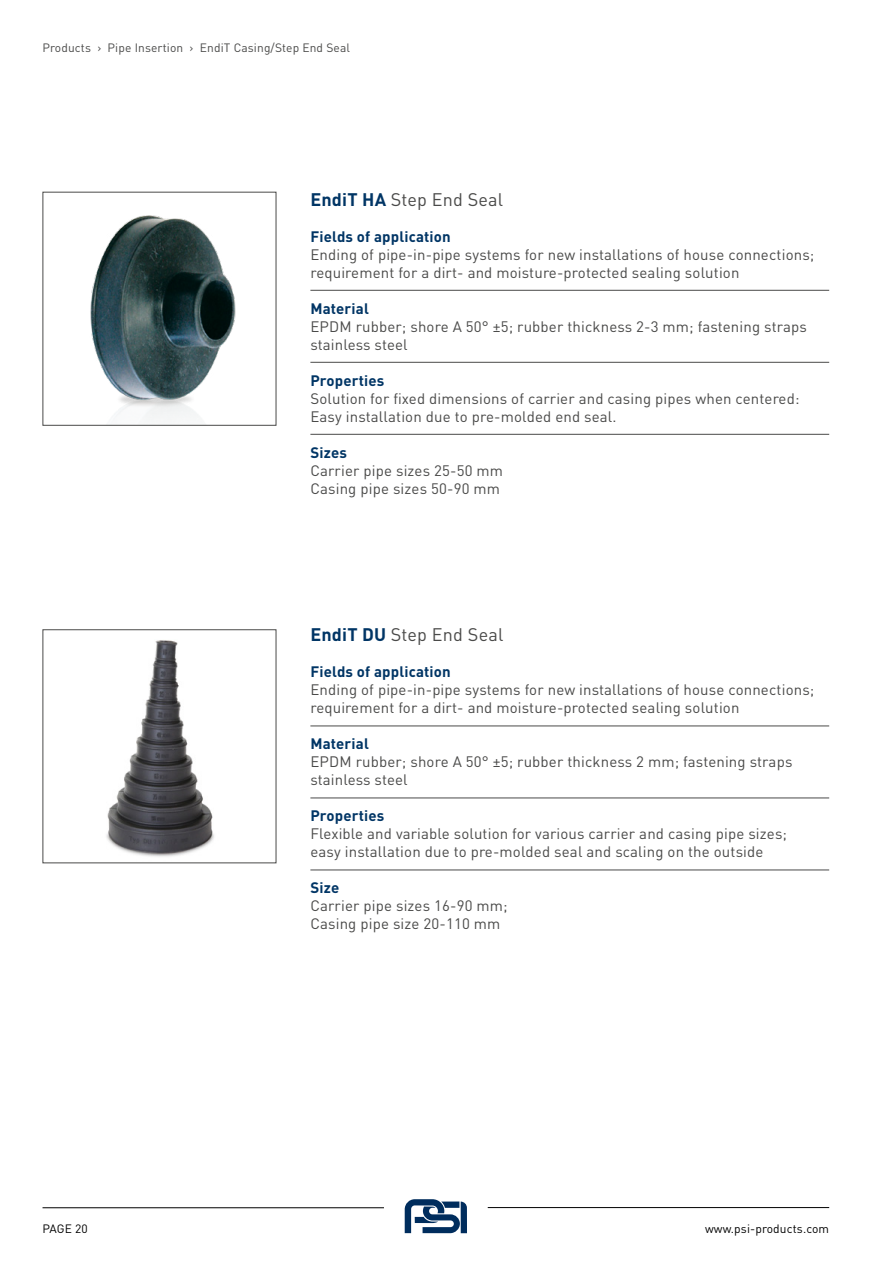
<style>
.page{position:relative;width:893px;height:1263px;background:#fff}
.page>*{position:absolute;margin:0;border:0;box-sizing:border-box;transform-origin:0 0}
.t1{font:18px "DIN Pro";letter-spacing:.01em;color:#4a4a49}
.t2{font:15px/18px "DIN Pro";letter-spacing:.01em;color:#4a4a49}
.t3{font:700 15px "DIN Pro";letter-spacing:.01em;color:#003565}
.t4{font:12px "DIN Pro";letter-spacing:.01em;color:#4a4a49}
.t5{font:12px "DIN Pro";letter-spacing:.01em;color:#000}
.s1{font-weight:700;color:#003565}
</style>
<div class="page">
<svg style="left:405px;top:1199px;width:62px;height:34px"></svg>
<hr style="left:43px;top:1207px;width:341px;height:1px;background:#000">
<hr style="left:488px;top:1207px;width:341px;height:1px;background:#000">
<img style="left:106px;top:640px;width:108px;height:217px">
<img style="left:90px;top:215px;width:146px;height:207px">
<hr style="left:892px;top:64px;width:1px;height:276px;background:#e3e3e3">
<hr style="left:310px;top:290px;width:519px;height:1px;background:#4a4a49">
<hr style="left:310px;top:362px;width:519px;height:1px;background:#4a4a49">
<hr style="left:310px;top:434px;width:519px;height:1px;background:#4a4a49">
<hr style="left:310px;top:725px;width:519px;height:1px;background:#4a4a49">
<hr style="left:310px;top:797px;width:519px;height:1px;background:#4a4a49">
<hr style="left:310px;top:869px;width:519px;height:1px;background:#4a4a49">
<p class="t4" style="left:43px;top:39px;width:309px">Products › Pipe Insertion › EndiT Casing/Step End Seal</p>
<p class="t1" style="left:310px;top:187px;width:194px"><span class="s1">EndiT HA</span> Step End Seal</p>
<p class="t3" style="left:310px;top:226px;width:142px">Fields of application</p>
<p class="t2" style="left:310px;top:244px;width:505px">Ending of pipe-in-pipe systems for new installations of house connections; requirement for a dirt- and moisture-protected sealing solution</p>
<p class="t3" style="left:310px;top:298px;width:60px">Material</p>
<p class="t2" style="left:310px;top:316px;width:498px">EPDM rubber; shore A 50° ±5; rubber thickness 2-3 mm; fastening straps stainless steel</p>
<p class="t3" style="left:310px;top:370px;width:75px">Properties</p>
<p class="t2" style="left:310px;top:388px;width:491px">Solution for fixed dimensions of carrier and casing pipes when centered:<br>Easy installation due to pre-molded end seal.</p>
<p class="t3" style="left:310px;top:442px;width:38px">Sizes</p>
<p class="t2" style="left:310px;top:460px;width:194px">Carrier pipe sizes 25-50 mm<br>Casing pipe sizes 50-90 mm</p>
<p class="t1" style="left:310px;top:622px;width:194px"><span class="s1">EndiT DU</span> Step End Seal</p>
<p class="t3" style="left:310px;top:662px;width:142px">Fields of application</p>
<p class="t2" style="left:310px;top:680px;width:505px">Ending of pipe-in-pipe systems for new installations of house connections; requirement for a dirt- and moisture-protected sealing solution</p>
<p class="t3" style="left:310px;top:734px;width:60px">Material</p>
<p class="t2" style="left:310px;top:752px;width:483px">EPDM rubber; shore A 50° ±5; rubber thickness 2 mm; fastening straps stainless steel</p>
<p class="t3" style="left:310px;top:806px;width:75px">Properties</p>
<p class="t2" style="left:310px;top:824px;width:478px">Flexible and variable solution for various carrier and casing pipe sizes; easy installation due to pre-molded seal and scaling on the outside</p>
<p class="t3" style="left:310px;top:878px;width:30px">Size</p>
<p class="t2" style="left:310px;top:896px;width:199px">Carrier pipe sizes 16-90 mm;<br>Casing pipe size 20-110 mm</p>
<p class="t5" style="left:43px;top:1221px;width:47px">PAGE 20</p>
<p class="t5" style="left:705px;top:1221px;width:126px">www.psi-products.com</p>
</div>
